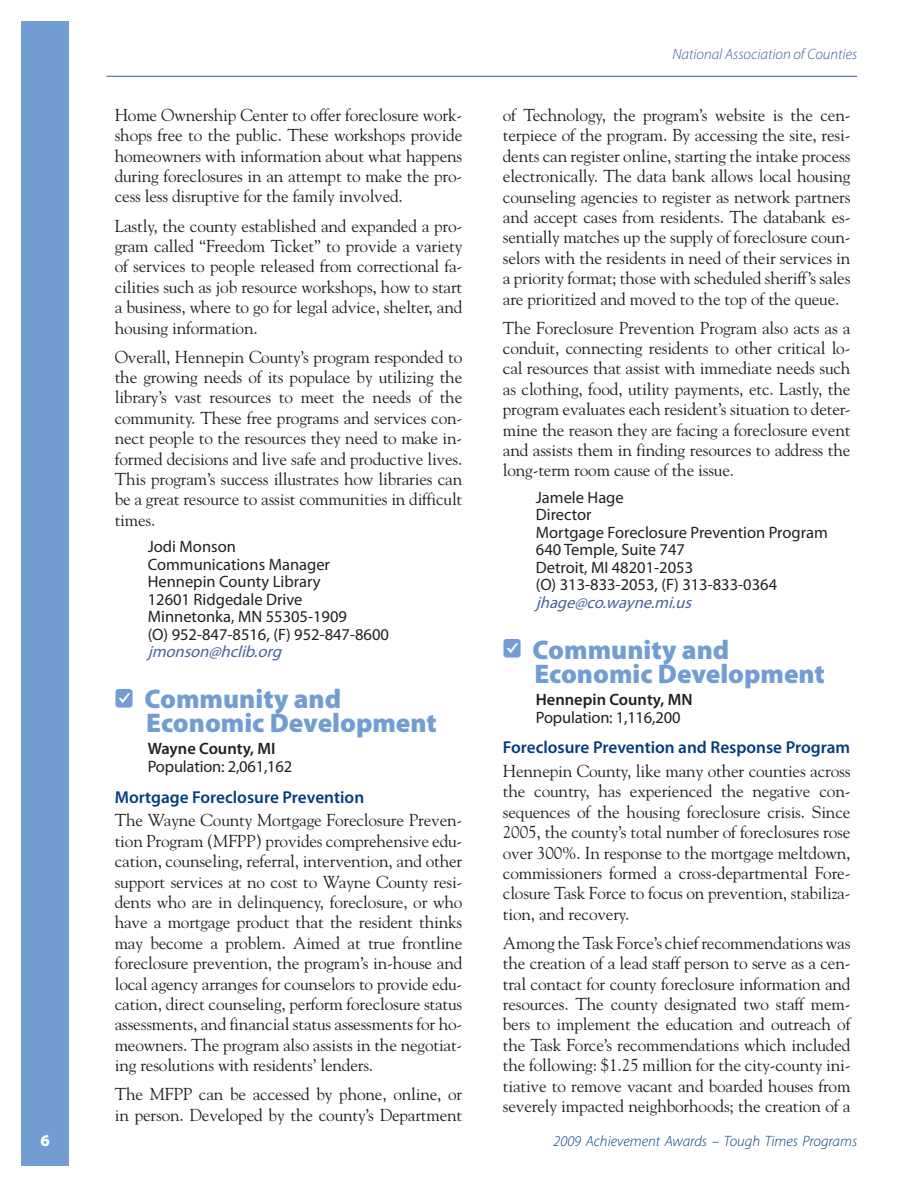
<style>
.page{position:relative;width:918px;height:1188px;background:#fff}
.page>*{position:absolute;margin:0;border:0;box-sizing:border-box;transform-origin:0 0}
.t1{font:900 27px/24px "Myriad Pro";color:#739dd2}
.t2{font:17.25px/20.4px "Goudy Std";letter-spacing:-.01em;color:#231f20;text-align:justify}
.t3{font:16.5px/17.5px "Myriad Pro";color:#231f20}
.t4{font:900 16.5px "Myriad Pro";color:#fff}
.t5{font:italic 300 15px "Myriad Pro";color:#003d7d}
.t6{font:italic 300 15px "Myriad Pro";color:#3b5b94}
.s1{font-style:italic;color:#48639b}
.s2{font-weight:600}
.s3{font-family:"Myriad Pro";font-weight:600;color:#003d7d}
</style>
<div class="page">
<div style="left:22px;top:22px;width:47px;height:1144px;background:#739dd2"></div>
<hr style="left:106px;top:76px;width:751px;height:1px;background:#325691">
<p class="t2" style="left:115px;top:106px;width:349px">Home Ownership Center to offer foreclosure work&shy;shops free to the public. These workshops provide homeowners with information about what happens during foreclosures in an attempt to make the pro&shy;cess less disruptive for the family involved.</p>
<p class="t2" style="left:115px;top:217px;width:349px">Lastly, the county established and expanded a pro&shy;gram called “Freedom Ticket” to provide a variety of services to people released from correctional fa&shy;cilities such as job resource workshops, how to start a business, where to go for legal advice, shelter, and housing information.</p>
<p class="t2" style="left:115px;top:348px;width:349px">Overall, Hennepin County’s program responded to the growing needs of its populace by utilizing the library’s vast resources to meet the needs of the community. These free programs and services con&shy;nect people to the resources they need to make in&shy;formed decisions and live safe and productive lives.<br>This program’s success illustrates how libraries can be a great resource to assist communities in difficult times.</p>
<p class="t3" style="left:148px;top:539px;width:243px">Jodi Monson<br>Communications Manager<br>Hennepin County Library<br>12601 Ridgedale Drive<br>Minnetonka, MN 55305-1909<br>(O) 952-847-8516, (F) 952-847-8600 <span class="s1">jmonson@hclib.org</span></p>
<p class="t1" style="left:146px;top:689px;width:292px;text-indent:-32px"><sup>u</sup> Community and<br>Economic Development</p>
<p class="t3" style="left:148px;top:741px;width:146px;line-height:18px"><span class="s2">Wayne County, MI<br></span>Population: 2,061,162</p>
<p class="t2" style="left:115px;top:786px;width:349px;line-height:23.7px"><span class="s3">Mortgage Foreclosure Prevention<br></span>The Wayne County Mortgage Foreclosure Preven-</p>
<p class="t2" style="left:115px;top:832px;width:349px">tion Program (MFPP) provides comprehensive edu&shy;cation, counseling, referral, intervention, and other support services at no cost to Wayne County resi&shy;dents who are in delinquency, foreclosure, or who have a mortgage product that the resident thinks may become a problem. Aimed at true frontline foreclosure prevention, the program’s in-house and local agency arranges for counselors to provide edu&shy;cation, direct counseling, perform foreclosure status assessments, and financial status assessments for ho&shy;meowners. The program also assists in the negotiat&shy;ing resolutions with residents’ lenders.</p>
<p class="t2" style="left:115px;top:1085px;width:349px">The MFPP can be accessed by phone, online, or in person. Developed by the county’s Department</p>
<p class="t6" style="left:672px;top:48px;width:186px">National Association of Counties</p>
<p class="t2" style="left:503px;top:106px;width:349px">of Technology, the program’s website is the cen&shy;terpiece of the program. By accessing the site, resi&shy;dents can register online, starting the intake process electronically. The data bank allows local housing counseling agencies to register as network partners and accept cases from residents. The databank es&shy;sentially matches up the supply of foreclosure coun&shy;selors with the residents in need of their services in a priority format; those with scheduled sheriff’s sales are prioritized and moved to the top of the queue.</p>
<p class="t2" style="left:503px;top:319px;width:349px">The Foreclosure Prevention Program also acts as a conduit, connecting residents to other critical lo&shy;cal resources that assist with immediate needs such as clothing, food, utility payments, etc. Lastly, the program evaluates each resident’s situation to deter&shy;mine the reason they are facing a foreclosure event and assists them in finding resources to address the long-term room cause of the issue.</p>
<p class="t3" style="left:536px;top:489px;width:293px">Jamele Hage<br>Director<br>Mortgage Foreclosure Prevention Program<br>640 Temple, Suite 747<br>Detroit, MI 48201-2053<br>(O) 313-833-2053, (F) 313-833-0364 <span class="s1">jhage@co.wayne.mi.us</span></p>
<p class="t1" style="left:534px;top:640px;width:292px;text-indent:-32px"><sup>u</sup> Community and<br>Economic Development</p>
<p class="t3" style="left:536px;top:692px;width:158px;line-height:18px"><span class="s2">Hennepin County, MN<br></span>Population: 1,116,200</p>
<p class="t2" style="left:503px;top:737px;width:349px;line-height:23.7px"><span class="s3">Foreclosure Prevention and Response Program<br></span>Hennepin County, like many other counties across</p>
<p class="t2" style="left:503px;top:782px;width:349px">the country, has experienced the negative con&shy;sequences of the housing foreclosure crisis. Since 2005, the county’s total number of foreclosures rose over 300%. In response to the mortgage meltdown, commissioners formed a cross-departmental Fore&shy;closure Task Force to focus on prevention, stabiliza&shy;tion, and recovery.</p>
<p class="t2" style="left:503px;top:934px;width:349px">Among the Task Force’s chief recommendations was the creation of a lead staff person to serve as a cen&shy;tral contact for county foreclosure information and resources. The county designated two staff mem&shy;bers to implement the education and outreach of the Task Force’s recommendations which included the following: $1.25 million for the city-county ini&shy;tiative to remove vacant and boarded houses from severely impacted neighborhoods; the creation of a</p>
<p class="t4" style="left:40px;top:1134px;width:11px">6</p>
<p class="t5" style="left:553px;top:1135px;width:305px">2009 Achievement Awards – Tough Times Programs</p>
</div>
